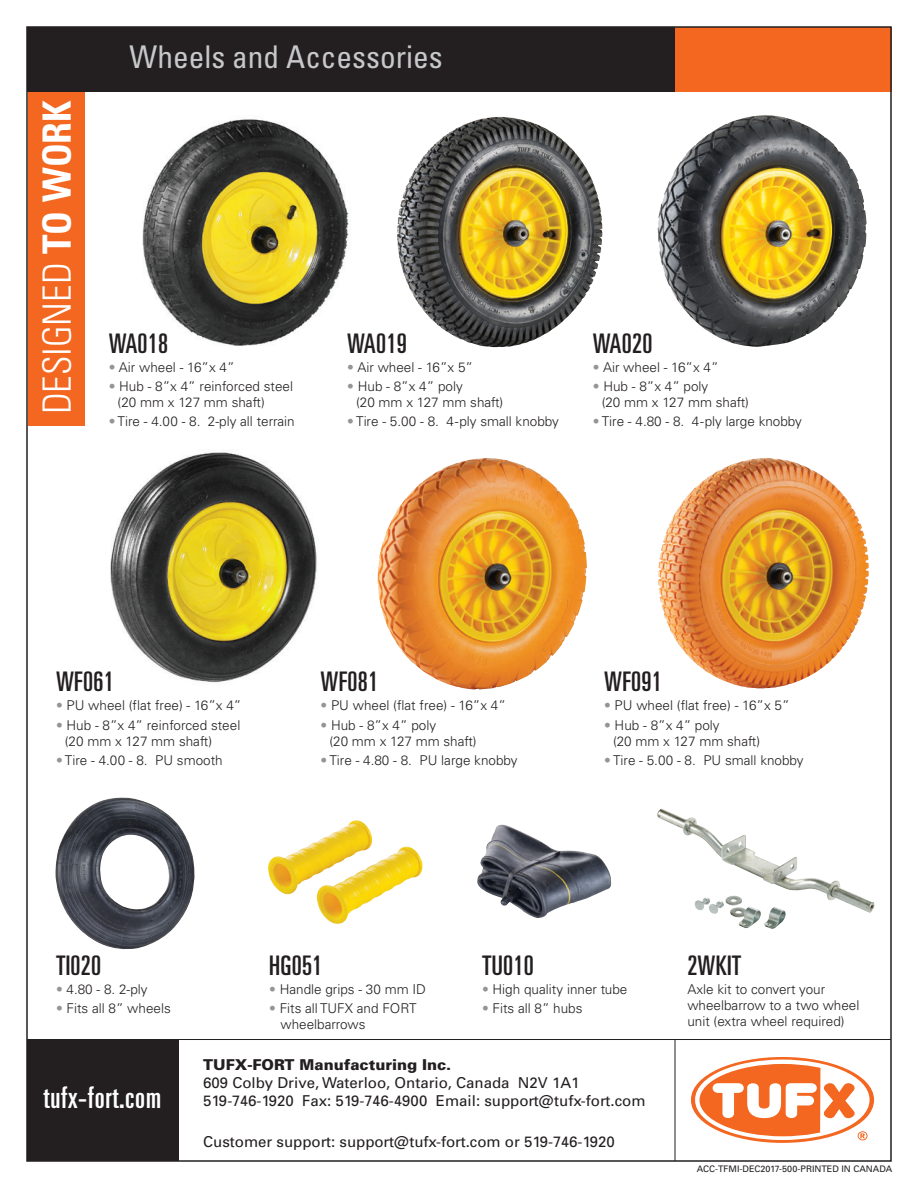
<style>
.page{position:relative;width:918px;height:1188px;background:#fff}
.page>*{position:absolute;margin:0;border:0;box-sizing:border-box;transform-origin:0 0}
.t1{font:300 condensed 39px "Univers";color:#fff}
.t2{font:condensed 31.35px "Univers";color:#c7c8ca}
.t3{font:ultra-condensed 30px "Univers";letter-spacing:.025em;color:#fff}
.t4{font:ultra-condensed 27px "Univers";letter-spacing:.01em;color:#231f20}
.t5{font:15px "Univers";color:#231f20}
.t6{font:900 15px "Univers";color:#231f20}
.t7{font:300 13.5px/16.2px "Univers";color:#231f20}
.t8{font:9px "Univers";color:#231f20}
.s1{font-weight:700}
.s2{color:#939598}
</style>
<div class="page">
<img style="left:110px;top:452px;width:207px;height:231px">
<img style="left:142px;top:119px;width:207px;height:227px">
<div style="left:28px;top:81px;width:56px;height:345px;background:#f36721"></div>
<img style="left:657px;top:809px;width:218px;height:104px">
<div style="left:27px;top:27px;width:680px;height:65px;background:#231f20"></div>
<div style="left:675px;top:27px;width:216px;height:65px;background:#f36721"></div>
<div style="left:27px;top:1040px;width:152px;height:121px;background:#231f20"></div>
<hr style="left:27px;top:1039px;width:864px;height:1px;background:#231f20">
<hr style="left:675px;top:1040px;width:1px;height:121px;background:#231f20">
<div style="left:691px;top:1057px;width:183px;height:86px;border:8px solid #f36721;border-radius:50%"></div>
<div style="left:695px;top:1060px;width:175px;height:80px;border:8px solid #fff;border-radius:50%"></div>
<div style="left:700px;top:1064px;width:166px;height:72px;background:#f36721;border-radius:50%"></div>
<svg style="left:713px;top:1066px;width:156px;height:74px"></svg>
<img style="left:268px;top:820px;width:155px;height:104px">
<img style="left:477px;top:824px;width:135px;height:94px">
<img style="left:55px;top:798px;width:140px;height:152px">
<img style="left:658px;top:115px;width:209px;height:232px">
<img style="left:397px;top:116px;width:205px;height:231px">
<img style="left:377px;top:458px;width:210px;height:232px">
<img style="left:658px;top:458px;width:211px;height:230px">
<h1 class="t1" style="left:34px;top:414px;width:316px;rotate:-90deg">DESIGNED <span class="s1">TO WORK</span></h1>
<h2 class="t2" style="left:130px;top:37px;width:315px">Wheels and Accessories</h2>
<h3 class="t4" style="left:109px;top:328px;width:61px">WA018</h3>
<p class="t7" style="left:109px;top:359px;width:127px"><span class="s2">•</span> Air wheel - 16”x 4”</p>
<p class="t7" style="left:118px;top:378px;width:177px;text-indent:-9px"><span class="s2">•</span> Hub - 8”x 4” reinforced steel (20 mm x 127 mm shaft)</p>
<p class="t7" style="left:109px;top:414px;width:188px"><span class="s2">•</span> Tire - 4.00 - 8. 2-ply all terrain</p>
<h3 class="t4" style="left:347px;top:328px;width:61px">WA019</h3>
<p class="t7" style="left:347px;top:359px;width:127px"><span class="s2">•</span> Air wheel - 16”x 5”</p>
<p class="t7" style="left:356px;top:378px;width:149px;text-indent:-9px"><span class="s2">•</span> Hub - 8”x 4” poly<br>(20 mm x 127 mm shaft)</p>
<p class="t7" style="left:347px;top:414px;width:213px"><span class="s2">•</span> Tire - 5.00 - 8. 4-ply small knobby</p>
<h3 class="t4" style="left:593px;top:328px;width:61px">WA020</h3>
<p class="t7" style="left:593px;top:359px;width:127px"><span class="s2">•</span> Air wheel - 16”x 4”</p>
<p class="t7" style="left:602px;top:378px;width:149px;text-indent:-9px"><span class="s2">•</span> Hub - 8”x 4” poly<br>(20 mm x 127 mm shaft)</p>
<p class="t7" style="left:593px;top:414px;width:211px"><span class="s2">•</span> Tire - 4.80 - 8. 4-ply large knobby</p>
<h3 class="t4" style="left:56px;top:666px;width:59px">WF061</h3>
<p class="t7" style="left:56px;top:698px;width:187px"><span class="s2">•</span> PU wheel (flat free) - 16”x 4”</p>
<p class="t7" style="left:65px;top:717px;width:177px;text-indent:-9px"><span class="s2">•</span> Hub - 8”x 4” reinforced steel (20 mm x 127 mm shaft)</p>
<p class="t7" style="left:56px;top:752px;width:168px"><span class="s2">•</span> Tire - 4.00 - 8. PU smooth</p>
<h3 class="t4" style="left:321px;top:666px;width:59px">WF081</h3>
<p class="t7" style="left:321px;top:698px;width:187px"><span class="s2">•</span> PU wheel (flat free) - 16”x 4”</p>
<p class="t7" style="left:329px;top:717px;width:149px;text-indent:-9px"><span class="s2">•</span> Hub - 8”x 4” poly<br>(20 mm x 127 mm shaft)</p>
<p class="t7" style="left:321px;top:752px;width:198px"><span class="s2">•</span> Tire - 4.80 - 8. PU large knobby</p>
<h3 class="t4" style="left:604px;top:666px;width:59px">WF091</h3>
<p class="t7" style="left:604px;top:698px;width:187px"><span class="s2">•</span> PU wheel (flat free) - 16”x 5”</p>
<p class="t7" style="left:613px;top:717px;width:149px;text-indent:-9px"><span class="s2">•</span> Hub - 8”x 4” poly<br>(20 mm x 127 mm shaft)</p>
<p class="t7" style="left:604px;top:752px;width:201px"><span class="s2">•</span> Tire - 5.00 - 8. PU small knobby</p>
<h3 class="t4" style="left:56px;top:950px;width:47px">TI020</h3>
<p class="t7" style="left:56px;top:981px;width:93px"><span class="s2">•</span> 4.80 - 8. 2-ply</p>
<p class="t7" style="left:56px;top:1000px;width:116px"><span class="s2">•</span> Fits all 8” wheels</p>
<h3 class="t4" style="left:269px;top:950px;width:55px">HG051</h3>
<p class="t7" style="left:269px;top:981px;width:158px"><span class="s2">•</span> Handle grips - 30 mm ID</p>
<p class="t7" style="left:280px;top:1000px;width:138px;text-indent:-11px"><span class="s2">•</span> Fits all TUFX and FORT wheelbarrows</p>
<h3 class="t4" style="left:482px;top:950px;width:53px">TU010</h3>
<p class="t7" style="left:482px;top:981px;width:147px"><span class="s2">•</span> High quality inner tube</p>
<p class="t7" style="left:482px;top:1000px;width:102px"><span class="s2">•</span> Fits all 8” hubs</p>
<p class="t6" style="left:203px;top:1055px;width:250px">TUFX-FORT Manufacturing Inc.</p>
<p class="t5" style="left:203px;top:1073px;width:378px">609 Colby Drive, Waterloo, Ontario, Canada N2V 1A1</p>
<h3 class="t3" style="left:44px;top:1080px;width:119px">tufx-fort.com</h3>
<p class="t5" style="left:203px;top:1091px;width:444px">519-746-1920 Fax: 519-746-4900 Email: support@tufx-fort.com</p>
<p class="t5" style="left:203px;top:1132px;width:413px">Customer support: support@tufx-fort.com or 519-746-1920</p>
<h3 class="t4" style="left:687px;top:950px;width:56px">2WKIT</h3>
<p class="t7" style="left:687px;top:981px;width:174px">Axle kit to convert your wheelbarrow to a two wheel unit (extra wheel required)</p>
<p class="t8" style="left:697px;top:1163px;width:197px">ACC-TFMI-DEC2017-500-PRINTED IN CANADA</p>
</div>
